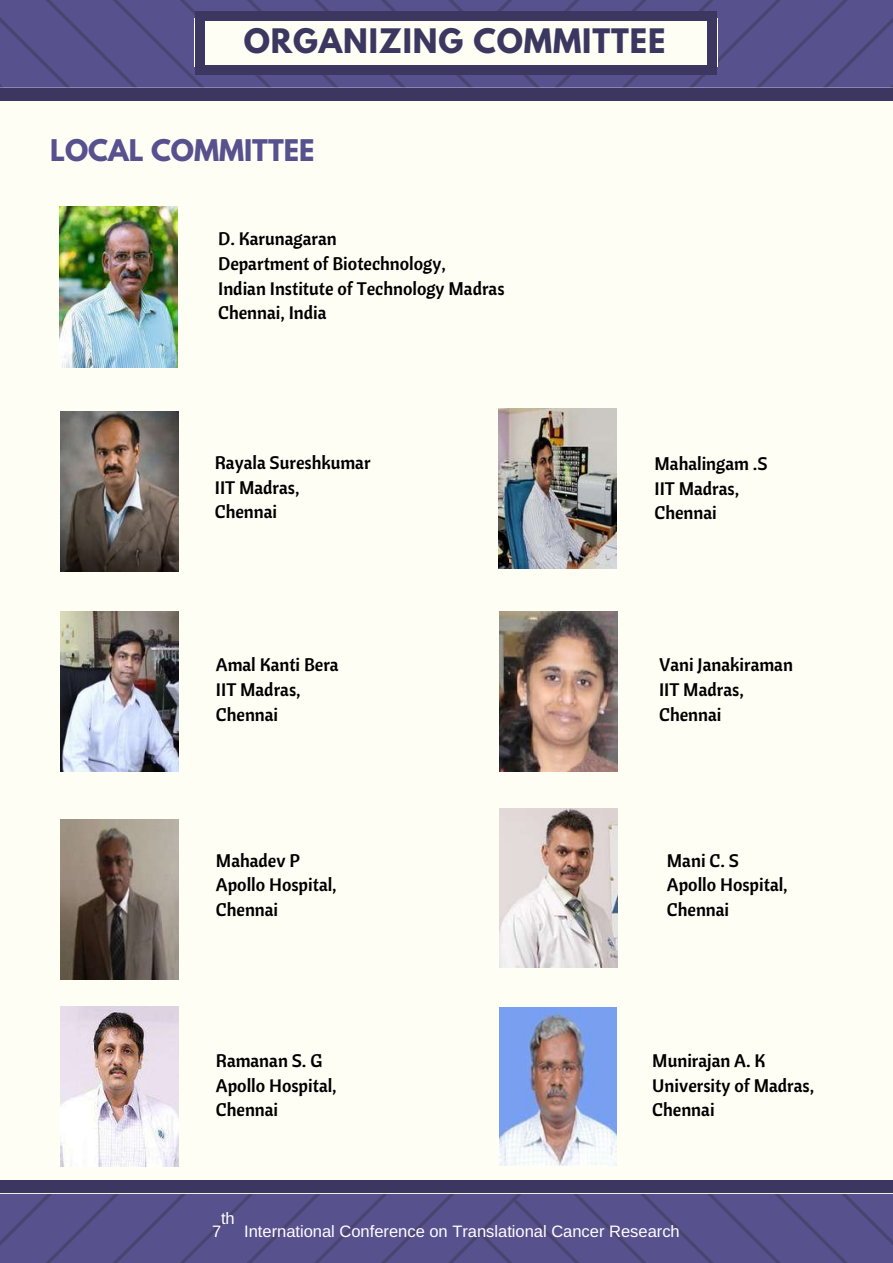
<style>
.page{position:relative;width:893px;height:1263px;background:#fff}
.page>*{position:absolute;margin:0;border:0;box-sizing:border-box;transform-origin:0 0}
.t1{font:700 29.85px "League Spartan";letter-spacing:.03em;color:#3b3760}
.t2{font:700 26.4px "League Spartan";color:#57518e}
.t3{font:18.15px/24.8px "Cantora One";color:#000}
.t4{font:16.5px "Arimo";color:#fff}
</style>
<div class="page">
<img style="left:0;top:0;width:892px;height:1262px">
<div style="left:0;top:88px;width:892px;height:1106px;background:#fffef5"></div>
<div style="left:0;top:1181px;width:892px;height:12px;background:#3b3760"></div>
<div style="left:0;top:89px;width:892px;height:12px;background:#3b3760"></div>
<div style="left:194px;top:19px;width:523px;height:48px;background:#fffef5"></div>
<div style="left:707px;top:65px;width:9px;height:10px;background:#3b3760"></div>
<div style="left:195px;top:20px;width:10px;height:46px;background:#3b3760"></div>
<div style="left:195px;top:65px;width:10px;height:10px;background:#3b3760"></div>
<div style="left:707px;top:20px;width:9px;height:46px;background:#3b3760"></div>
<div style="left:204px;top:65px;width:504px;height:10px;background:#3b3760"></div>
<div style="left:707px;top:11px;width:9px;height:9px;background:#3b3760"></div>
<div style="left:195px;top:11px;width:10px;height:9px;background:#3b3760"></div>
<div style="left:204px;top:11px;width:504px;height:9px;background:#3b3760"></div>
<img style="left:60px;top:207px;width:118px;height:161px">
<img style="left:61px;top:411px;width:118px;height:160px">
<img style="left:498px;top:408px;width:118px;height:161px">
<img style="left:61px;top:611px;width:118px;height:160px">
<img style="left:499px;top:1007px;width:117px;height:159px">
<img style="left:499px;top:611px;width:118px;height:160px">
<img style="left:499px;top:808px;width:118px;height:160px">
<img style="left:61px;top:819px;width:118px;height:160px">
<img style="left:61px;top:1006px;width:118px;height:161px">
<h1 class="t1" style="left:244px;top:26px;width:423px">ORGANIZING COMMITTEE</h1>
<h2 class="t2" style="left:50px;top:137px;width:266px">LOCAL COMMITTEE</h2>
<p class="t3" style="left:218px;top:226px;width:288px">D. Karunagaran<br>Department of Biotechnology,<br>Indian Institute of Technology Madras<br>Chennai, India</p>
<p class="t3" style="left:215px;top:450px;width:157px">Rayala Sureshkumar<br>IIT Madras,<br>Chennai</p>
<p class="t3" style="left:216px;top:652px;width:124px">Amal Kanti Bera<br>IIT Madras,<br>Chennai</p>
<p class="t3" style="left:654px;top:451px;width:114px">Mahalingam .S<br>IIT Madras,<br>Chennai</p>
<p class="t3" style="left:659px;top:652px;width:135px">Vani Janakiraman<br>IIT Madras,<br>Chennai</p>
<p class="t3" style="left:216px;top:847px;width:122px">Mahadev P<br>Apollo Hospital,<br>Chennai</p>
<p class="t3" style="left:667px;top:847px;width:122px">Mani C. S<br>Apollo Hospital,<br>Chennai</p>
<p class="t3" style="left:216px;top:1048px;width:122px">Ramanan S. G<br>Apollo Hospital,<br>Chennai</p>
<p class="t3" style="left:652px;top:1048px;width:163px">Munirajan A. K<br>University of Madras,<br>Chennai</p>
<p class="t4" style="left:221px;top:1209px;width:15px">th</p>
<p class="t4" style="left:212px;top:1222px;width:11px">7</p>
<p class="t4" style="left:244px;top:1222px;width:437px">International Conference on Translational Cancer Research</p>
</div>
